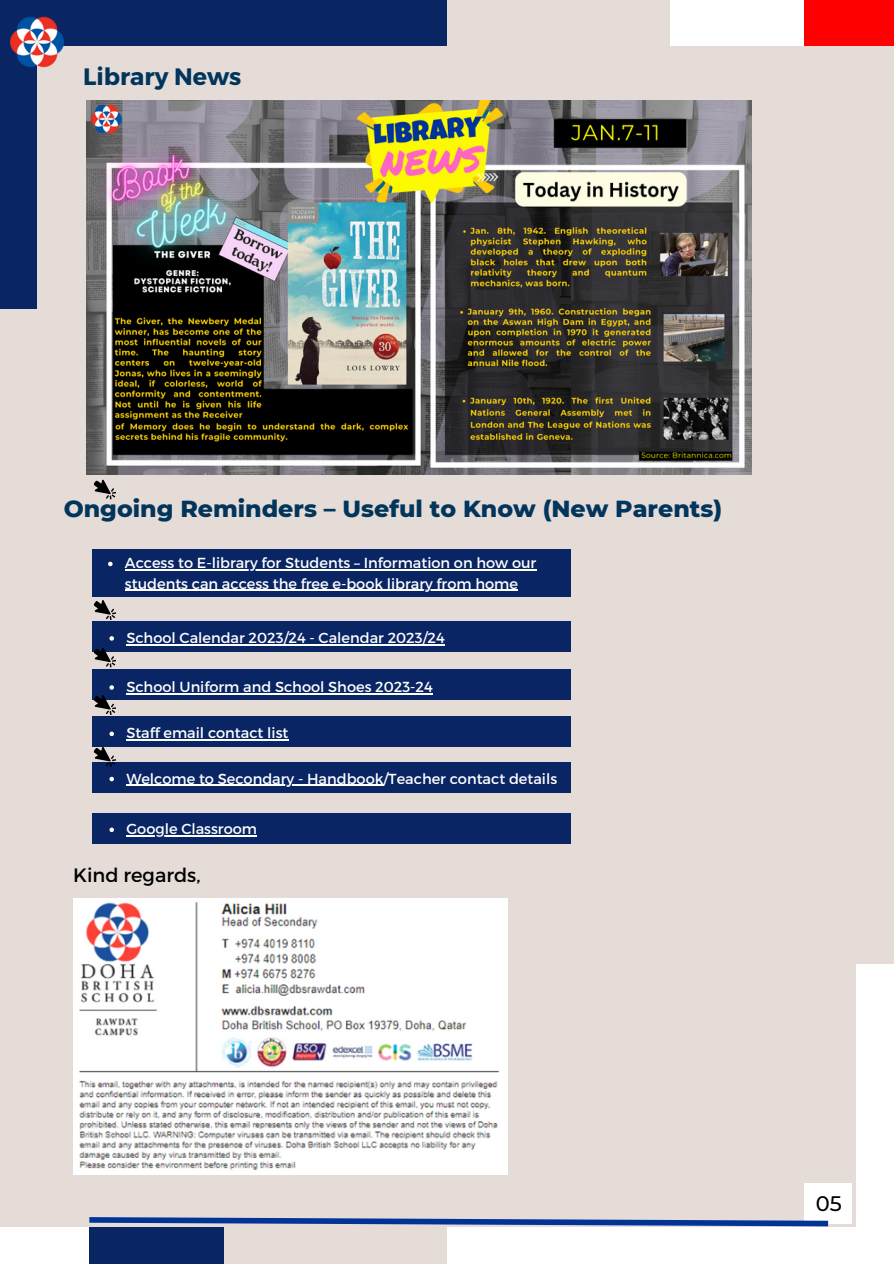
<style>
.page{position:relative;width:894px;height:1264px;background:#fff}
.page>*{position:absolute;margin:0;border:0;box-sizing:border-box;transform-origin:0 0}
.t1{font:800 23.7px "Montserrat";color:#02355b}
.t2{font:700 23.7px "Montserrat";color:#02355b}
.t3{font:500 21px "Montserrat";color:#000}
.t4{font:19.35px "Montserrat";color:#000}
.t5{font:14.55px/20.2px "Montserrat";color:#fff}
</style>
<div class="page">
<div style="left:0;top:0;width:893px;height:1263px;background:#e5dcd8"></div>
<div style="left:856px;top:964px;width:37px;height:299px;background:#fff"></div>
<div style="left:446px;top:1227px;width:447px;height:36px;background:#fff"></div>
<div style="left:0;top:1227px;width:89px;height:36px;background:#fff"></div>
<div style="left:89px;top:1227px;width:134px;height:36px;background:#092564"></div>
<div style="left:0;top:0;width:37px;height:308px;background:#092564"></div>
<div style="left:0;top:0;width:446px;height:46px;background:#092564"></div>
<div style="left:670px;top:0;width:134px;height:46px;background:#fff"></div>
<div style="left:804px;top:0;width:89px;height:46px;background:#f00"></div>
<div style="left:804px;top:1183px;width:47px;height:40px;background:#fff"></div>
<svg style="left:89px;top:1217px;width:744px;height:12px"></svg>
<img style="left:10px;top:16px;width:54px;height:52px">
<div style="left:93px;top:620px;width:477px;height:31px;background:#092564"></div>
<div style="left:93px;top:669px;width:477px;height:31px;background:#092564"></div>
<svg style="left:93px;top:600px;width:23px;height:20px"></svg>
<div style="left:93px;top:716px;width:477px;height:30px;background:#092564"></div>
<svg style="left:93px;top:647px;width:23px;height:21px"></svg>
<div style="left:93px;top:762px;width:477px;height:31px;background:#092564"></div>
<div style="left:93px;top:813px;width:477px;height:31px;background:#092564"></div>
<svg style="left:93px;top:746px;width:23px;height:21px"></svg>
<svg style="left:109px;top:636px;width:5px;height:4px"></svg>
<hr style="left:126px;top:644px;width:318px;height:1px;background:#fff">
<svg style="left:94px;top:685px;width:22px;height:30px"></svg>
<hr style="left:126px;top:693px;width:307px;height:1px;background:#fff">
<svg style="left:109px;top:731px;width:5px;height:5px"></svg>
<hr style="left:126px;top:739px;width:162px;height:1px;background:#fff">
<svg style="left:109px;top:776px;width:5px;height:5px"></svg>
<hr style="left:126px;top:784px;width:257px;height:1px;background:#fff">
<svg style="left:109px;top:827px;width:5px;height:5px"></svg>
<hr style="left:126px;top:835px;width:131px;height:1px;background:#fff">
<div style="left:93px;top:549px;width:477px;height:48px;background:#092564"></div>
<svg style="left:93px;top:479px;width:23px;height:21px"></svg>
<svg style="left:108px;top:561px;width:5px;height:6px"></svg>
<hr style="left:125px;top:569px;width:411px;height:1px;background:#fff">
<hr style="left:125px;top:590px;width:393px;height:1px;background:#fff">
<img style="left:73px;top:898px;width:434px;height:276px">
<img style="left:87px;top:101px;width:663px;height:373px">
<p class="t2" style="left:83px;top:61px;width:160px">Library News</p>
<p class="t1" style="left:64px;top:494px;width:659px">Ongoing Reminders – Useful to Know (New Parents)</p>
<p class="t5" style="left:125px;top:552px;width:413px">Access to E-library for Students – Information on how our students can access the free e-book library from home</p>
<p class="t5" style="left:126px;top:627px;width:320px">School Calendar 2023/24 - Calendar 2023/24</p>
<p class="t5" style="left:126px;top:676px;width:308px">School Uniform and School Shoes 2023-24</p>
<p class="t5" style="left:126px;top:722px;width:163px">Staff email contact list</p>
<p class="t5" style="left:126px;top:767px;width:432px">Welcome to Secondary - Handbook/Teacher contact details</p>
<p class="t5" style="left:126px;top:818px;width:132px">Google Classroom</p>
<p class="t4" style="left:73px;top:862px;width:129px">Kind regards,</p>
<p class="t3" style="left:815px;top:1190px;width:28px">05</p>
</div>
